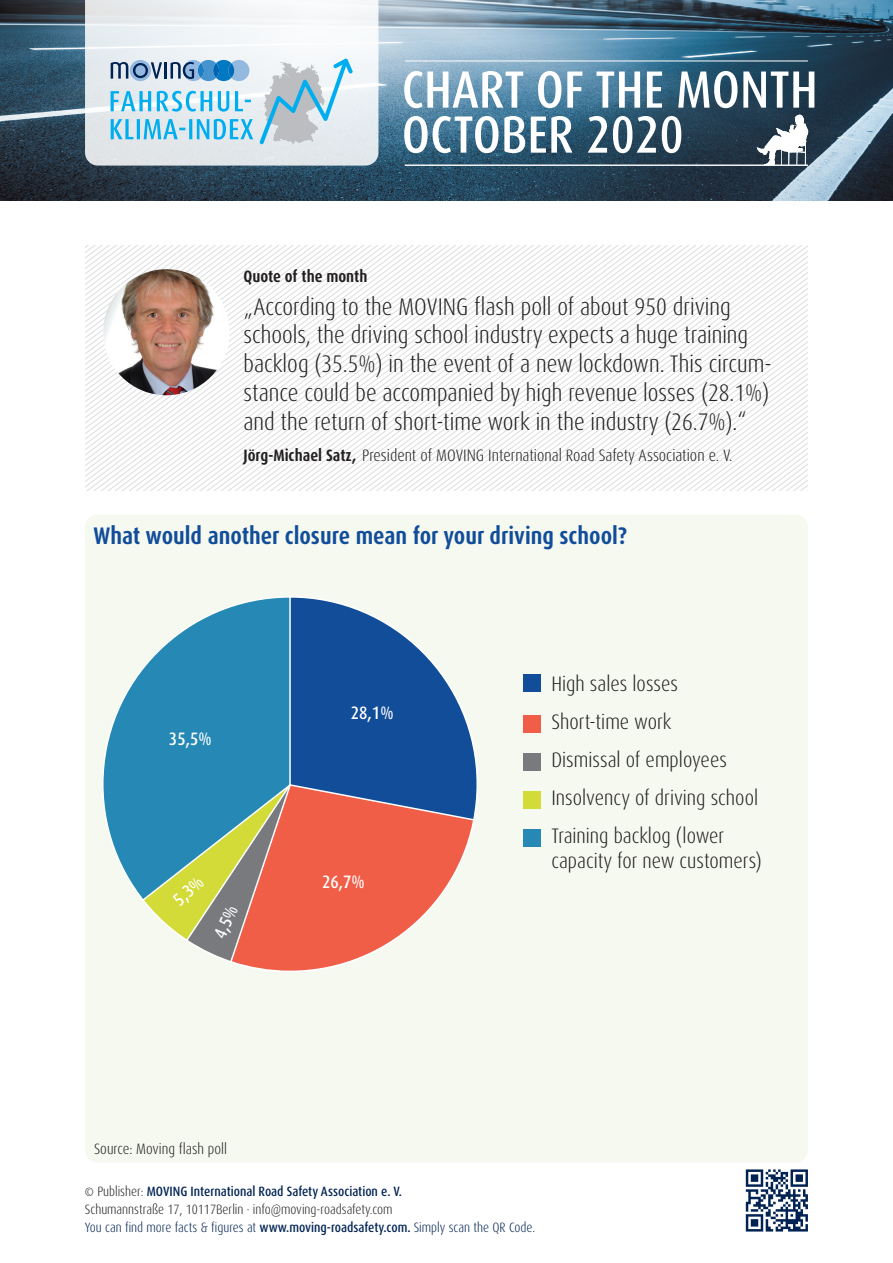
<style>
.page{position:relative;width:893px;height:1263px;background:#fff}
.page>*{position:absolute;margin:0;border:0;box-sizing:border-box;transform-origin:0 0}
.t1{font:500 condensed 52.5px/45px "Dax OT";color:#fff}
.t2{font:300 condensed 24px/28.8px "Dax OT";color:#231f20}
.t3{font:700 condensed 24px "Dax OT";color:#124d9a}
.t4{font:300 condensed 21px/25.2px "Dax OT";color:#231f20}
.t5{font:500 condensed 18px "Dax OT";color:#fff}
.t6{font:300 condensed 16.5px "Dax OT";color:#231f20}
.t7{font:700 condensed 16.5px "Dax OT";color:#231f20}
.t8{font:300 condensed 15px "Dax OT";color:#231f20}
.t9{font:300 condensed 13.5px "Dax OT";color:#002354}
.t10{font:500 condensed 13.5px "Dax OT";color:#002354}
.t11{font:300 condensed 13.5px "Dax OT";color:#231f20}
.s1{font-weight:700}
.s2{font-weight:300;font-size:12px;color:#231f20}
.s3{font-weight:300;color:#231f20}
.s4{font-weight:500}
</style>
<div class="page">
<img style="left:0;top:0;width:893px;height:200px">
<hr style="left:405px;top:61px;width:403px;height:1px;background:#fff">
<svg style="left:85px;top:0;width:293px;height:166px"></svg>
<svg style="left:111px;top:55px;width:245px;height:92px;background:#b4d4e4"></svg>
<hr style="left:405px;top:165px;width:403px;height:1px;background:#fff">
<svg style="left:757px;top:115px;width:51px;height:51px"></svg>
<svg style="left:746px;top:1169px;width:62px;height:62px"></svg>
<div style="left:85px;top:514px;width:723px;height:648px;background:#f5f9ef;border-radius:13px"></div>
<div style="left:523px;top:675px;width:17px;height:17px;background:#124d9a"></div>
<div style="left:523px;top:716px;width:17px;height:17px;background:#f15e48"></div>
<div style="left:523px;top:754px;width:17px;height:17px;background:#787a7d"></div>
<div style="left:523px;top:792px;width:17px;height:17px;background:#d2db37"></div>
<div style="left:523px;top:830px;width:17px;height:17px;background:#2689b5"></div>
<div style="left:103px;top:597px;width:374px;height:374px;background:#2689b5;border-radius:50%"></div>
<svg style="left:141px;top:596px;width:148px;height:344px"></svg>
<svg style="left:185px;top:597px;width:104px;height:365px"></svg>
<svg style="left:229px;top:605px;width:245px;height:367px"></svg>
<svg style="left:289px;top:596px;width:189px;height:225px"></svg>
<svg style="left:85px;top:325px;width:723px;height:4px"></svg>
<svg style="left:85px;top:335px;width:723px;height:4px"></svg>
<svg style="left:85px;top:342px;width:723px;height:4px"></svg>
<svg style="left:85px;top:352px;width:723px;height:4px"></svg>
<svg style="left:85px;top:359px;width:723px;height:4px"></svg>
<svg style="left:85px;top:363px;width:723px;height:3px"></svg>
<svg style="left:86px;top:366px;width:722px;height:3px"></svg>
<svg style="left:85px;top:369px;width:722px;height:4px"></svg>
<svg style="left:85px;top:373px;width:723px;height:3px"></svg>
<svg style="left:85px;top:376px;width:723px;height:4px"></svg>
<svg style="left:85px;top:380px;width:722px;height:3px"></svg>
<svg style="left:85px;top:383px;width:723px;height:3px"></svg>
<svg style="left:86px;top:386px;width:722px;height:4px"></svg>
<svg style="left:85px;top:390px;width:723px;height:3px"></svg>
<svg style="left:85px;top:393px;width:723px;height:3px"></svg>
<svg style="left:85px;top:396px;width:722px;height:4px"></svg>
<svg style="left:85px;top:400px;width:723px;height:3px"></svg>
<svg style="left:85px;top:403px;width:723px;height:4px"></svg>
<svg style="left:85px;top:407px;width:721px;height:3px"></svg>
<svg style="left:85px;top:410px;width:723px;height:3px"></svg>
<svg style="left:86px;top:413px;width:722px;height:4px"></svg>
<svg style="left:85px;top:417px;width:722px;height:3px"></svg>
<svg style="left:85px;top:420px;width:723px;height:4px"></svg>
<svg style="left:86px;top:424px;width:722px;height:3px"></svg>
<svg style="left:85px;top:427px;width:723px;height:3px"></svg>
<svg style="left:85px;top:430px;width:723px;height:60px"></svg>
<img style="left:103px;top:269px;width:126px;height:126px;border-radius:63px">
<p class="t1" style="left:402px;top:67px;width:418px">CHART OF THE MONTH<br>OCTOBER 2020</p>
<p class="t7" style="left:243px;top:266px;width:126px">Quote of the month</p>
<p class="t2" style="left:243px;top:292px;width:530px">„According to the MOVING flash poll of about 950 driving schools, the driving school industry expects a huge training backlog (35.5%) in the event of a new lockdown. This circum&shy;stance could be accompanied by high revenue losses (28.1%) and the return of short-time work in the industry (26.7%).“</p>
<p class="t6" style="left:243px;top:445px;width:490px"><span class="s1">Jörg-Michael Satz,</span> President of MOVING International Road Safety Association e. V.</p>
<p class="t3" style="left:94px;top:520px;width:535px">What would another closure mean for your driving school?</p>
<p class="t5" style="left:169px;top:727px;width:44px">35,5%</p>
<p class="t5" style="left:168px;top:894px;width:36px;rotate:-42deg">5,3%</p>
<p class="t5" style="left:208px;top:933px;width:36px;rotate:-66deg">4,5%</p>
<p class="t5" style="left:351px;top:701px;width:44px">28,1%</p>
<p class="t5" style="left:322px;top:871px;width:44px">26,7%</p>
<p class="t4" style="left:551px;top:672px;width:128px">High sales losses</p>
<p class="t4" style="left:551px;top:709px;width:121px">Short-time work</p>
<p class="t4" style="left:551px;top:747px;width:177px">Dismissal of employees</p>
<p class="t4" style="left:551px;top:785px;width:208px">Insolvency of driving school</p>
<p class="t4" style="left:551px;top:823px;width:212px">Training backlog (lower capacity for new customers)</p>
<p class="t8" style="left:94px;top:1139px;width:135px">Source: Moving flash poll</p>
<p class="t10" style="left:85px;top:1182px;width:319px"><span class="s2">©</span> <span class="s3">Publisher:</span> MOVING International Road Safety Association e. V.</p>
<p class="t11" style="left:85px;top:1200px;width:309px">Schumannstraße 17, 10117Berlin · info@moving-roadsafety.com</p>
<p class="t9" style="left:85px;top:1218px;width:452px">You can find more facts &amp; figures at <span class="s4">www.moving-roadsafety.com.</span> Simply scan the QR Code.</p>
</div>
